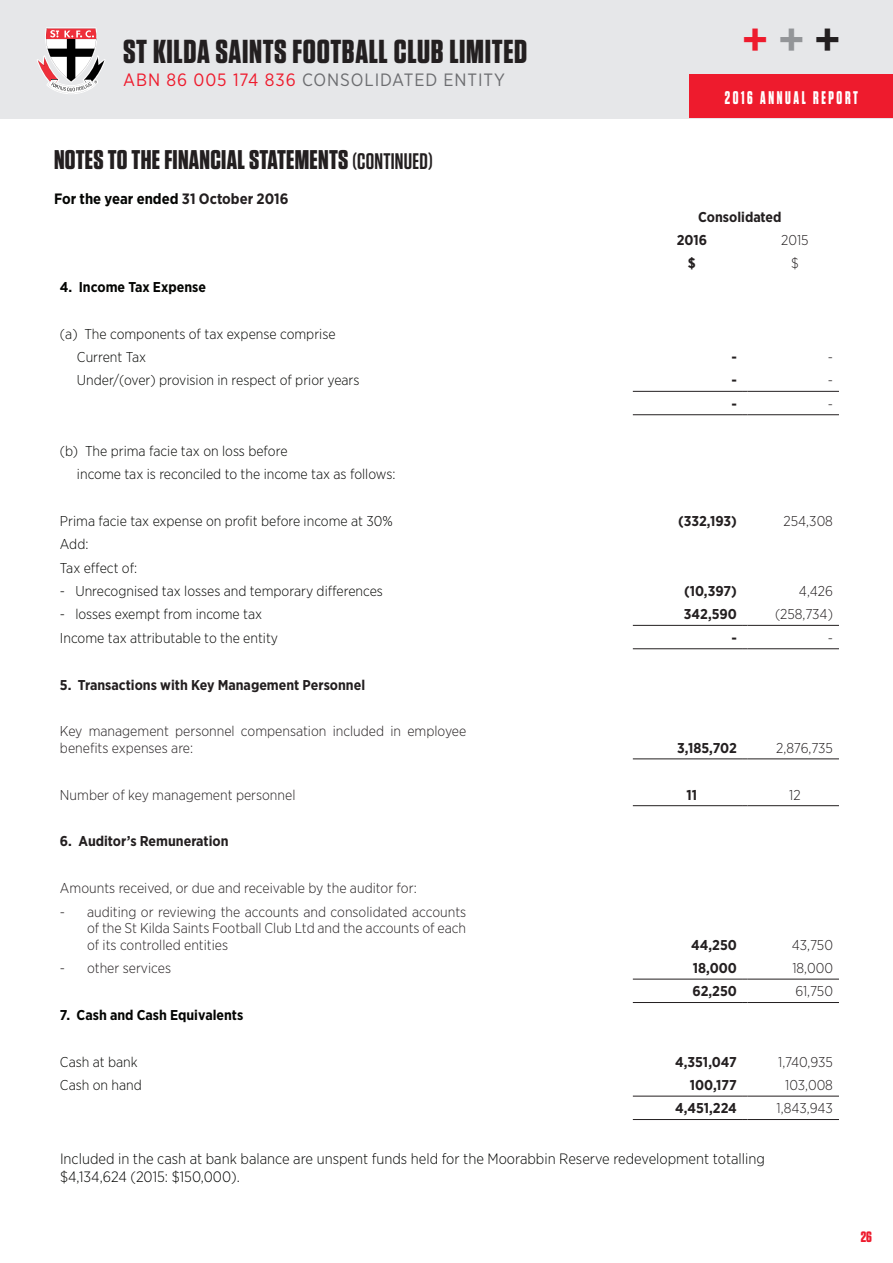
<style>
.page{position:relative;width:893px;height:1263px;background:#fff}
.page>*{position:absolute;margin:0;border:0;box-sizing:border-box;transform-origin:0 0}
.t1{font:500 49.5px "Gotham Narrow";color:#ee1b2d}
.t2{font:700 33.15px "Tungsten";letter-spacing:.02em;color:#231f20}
.t3{font:700 27px "Tungsten";letter-spacing:.01em;color:#231f20}
.t4{font:700 18.3px "Tungsten";letter-spacing:.18em;color:#fff;scale:.8 1}
.t5{font:17.85px "Gotham Narrow";letter-spacing:.05em;color:#6c6d70}
.t6{font:300 15px/18px "Gotham Narrow";color:#040503}
.t7{font:700 15px "Gotham Narrow";color:#040503}
.t8{font:700 15px "Tungsten";color:#ee1b2d}
.t9{font:300 14.25px/16.5px "Gotham Narrow";color:#231f20}
.t10{font:300 14.25px/23.4px "Gotham Narrow";color:#040503}
.t11{font:700 14.25px/23.4px "Gotham Narrow";color:#231f20}
.t12{font:700 14.25px "Gotham Narrow";color:#040503}
.s1{color:#ee1b2d}
.s2{font-weight:600;font-size:22.5px}
.s3{color:#231f20}
.s4{color:#939598}
</style>
<div class="page">
<div style="left:0;top:0;width:893px;height:119px;background:#e6e7e9"></div>
<svg style="left:37px;top:27px;width:68px;height:67px"></svg>
<div style="left:690px;top:74px;width:203px;height:44px;background:#ee1b2d"></div>
<hr style="left:633px;top:391px;width:110px;height:1px;background:#231f20">
<hr style="left:747px;top:391px;width:92px;height:1px;background:#231f20">
<hr style="left:633px;top:414px;width:110px;height:1px;background:#231f20">
<hr style="left:747px;top:414px;width:92px;height:1px;background:#231f20">
<hr style="left:633px;top:625px;width:110px;height:1px;background:#231f20">
<hr style="left:747px;top:625px;width:92px;height:1px;background:#231f20">
<hr style="left:633px;top:648px;width:110px;height:1px;background:#231f20">
<hr style="left:747px;top:648px;width:92px;height:1px;background:#231f20">
<hr style="left:633px;top:979px;width:110px;height:1px;background:#231f20">
<hr style="left:747px;top:979px;width:92px;height:1px;background:#231f20">
<hr style="left:633px;top:1002px;width:110px;height:1px;background:#231f20">
<hr style="left:747px;top:1002px;width:92px;height:1px;background:#231f20">
<hr style="left:633px;top:1096px;width:110px;height:1px;background:#231f20">
<hr style="left:747px;top:1096px;width:92px;height:1px;background:#231f20">
<hr style="left:633px;top:1119px;width:110px;height:1px;background:#231f20">
<hr style="left:747px;top:1119px;width:92px;height:1px;background:#231f20">
<hr style="left:633px;top:759px;width:110px;height:1px;background:#231f20">
<hr style="left:747px;top:759px;width:92px;height:1px;background:#231f20">
<hr style="left:633px;top:805px;width:110px;height:1px;background:#231f20">
<hr style="left:747px;top:805px;width:92px;height:1px;background:#231f20">
<h2 class="t2" style="left:123px;top:34px;width:406px">ST KILDA SAINTS FOOTBALL CLUB LIMITED</h2>
<p class="t5" style="left:123px;top:68px;width:383px"><span class="s1">ABN 86 005 174 836</span> CONSOLIDATED ENTITY</p>
<h3 class="t3" style="left:54px;top:146px;width:380px">NOTES TO THE FINANCIAL STATEMENTS <span class="s2">(CONTINUED)</span></h3>
<p class="t7" style="left:54px;top:189px;width:236px">For the year ended <span class="s3">31 October 2016</span></p>
<p class="t12" style="left:60px;top:278px;width:148px">4. Income Tax Expense</p>
<p class="t10" style="left:77px;top:321px;width:260px;text-indent:-17px">(a) The components of tax expense comprise<br>Current Tax</p>
<h1 class="t1" style="left:742px;top:8px;width:101px">+<span class="s4">+</span> <span class="s3">+</span></h1>
<p class="t4" style="left:725px;top:88px;width:168px">2016 ANNUAL REPORT</p>
<p class="t11" style="left:677px;top:205px;width:106px;text-indent:22px">Consolidated<br>2016</p>
<p class="t9" style="left:781px;top:231px;width:29px">2015</p>
<p class="t11" style="left:688px;top:251px;width:9px">$</p>
<p class="t9" style="left:791px;top:255px;width:9px">$</p>
<p class="t11" style="left:731px;top:345px;width:7px">-</p>
<p class="t9" style="left:828px;top:348px;width:7px">-</p>
<p class="t10" style="left:77px;top:368px;width:284px">Under/(over) provision in respect of prior years</p>
<p class="t11" style="left:731px;top:368px;width:7px">-</p>
<p class="t9" style="left:828px;top:372px;width:7px">-</p>
<p class="t11" style="left:731px;top:392px;width:7px">-</p>
<p class="t9" style="left:828px;top:395px;width:7px">-</p>
<p class="t10" style="left:77px;top:438px;width:320px;text-indent:-17px">(b) The prima facie tax on loss before<br>income tax is reconciled to the income tax as follows:</p>
<p class="t10" style="left:60px;top:509px;width:334px">Prima facie tax expense on profit before income at 30%</p>
<p class="t11" style="left:678px;top:509px;width:60px">(332,193)</p>
<p class="t9" style="left:783px;top:512px;width:51px">254,308</p>
<p class="t10" style="left:60px;top:532px;width:79px">Add:<br>Tax effect of:</p>
<p class="t10" style="left:60px;top:579px;width:324px">- Unrecognised tax losses and temporary differences</p>
<p class="t11" style="left:684px;top:579px;width:54px">(10,397)</p>
<p class="t9" style="left:799px;top:582px;width:36px">4,426</p>
<p class="t10" style="left:60px;top:602px;width:204px">- losses exempt from income tax</p>
<p class="t11" style="left:684px;top:602px;width:54px">342,590</p>
<p class="t9" style="left:775px;top:606px;width:59px">(258,734)</p>
<p class="t10" style="left:60px;top:626px;width:220px">Income tax attributable to the entity</p>
<p class="t11" style="left:731px;top:626px;width:7px">-</p>
<p class="t9" style="left:828px;top:629px;width:7px">-</p>
<p class="t11" style="left:60px;top:673px;width:307px">5. Transactions with Key Management Personnel</p>
<p class="t9" style="left:60px;top:723px;width:408px">Key management personnel compensation included in employee benefits expenses are:</p>
<p class="t11" style="left:677px;top:736px;width:61px">3,185,702</p>
<p class="t9" style="left:776px;top:739px;width:58px">2,876,735</p>
<p class="t9" style="left:60px;top:786px;width:237px">Number of key management personnel</p>
<p class="t11" style="left:687px;top:783px;width:12px">11</p>
<p class="t9" style="left:789px;top:786px;width:13px">12</p>
<p class="t11" style="left:60px;top:830px;width:170px">6. Auditor’s Remuneration</p>
<p class="t9" style="left:60px;top:880px;width:358px">Amounts received, or due and receivable by the auditor for:</p>
<p class="t9" style="left:87px;top:903px;width:381px;text-align:justify;text-indent:-27px">- auditing or reviewing the accounts and consolidated accounts of the St Kilda Saints Football Club Ltd and the accounts of each of its controlled entities</p>
<p class="t11" style="left:691px;top:933px;width:47px">44,250</p>
<p class="t9" style="left:792px;top:936px;width:43px">43,750</p>
<p class="t9" style="left:60px;top:959px;width:113px">- other services</p>
<p class="t11" style="left:693px;top:956px;width:46px">18,000</p>
<p class="t9" style="left:792px;top:959px;width:42px">18,000</p>
<p class="t11" style="left:692px;top:980px;width:46px">62,250</p>
<p class="t9" style="left:795px;top:983px;width:39px">61,750</p>
<p class="t12" style="left:60px;top:1006px;width:185px">7. Cash and Cash Equivalents</p>
<p class="t10" style="left:60px;top:1049px;width:79px">Cash at bank</p>
<p class="t11" style="left:675px;top:1050px;width:63px">4,351,047</p>
<p class="t9" style="left:778px;top:1053px;width:56px">1,740,935</p>
<p class="t10" style="left:60px;top:1073px;width:83px">Cash on hand</p>
<p class="t11" style="left:690px;top:1073px;width:49px">100,177</p>
<p class="t9" style="left:785px;top:1076px;width:49px">103,008</p>
<p class="t11" style="left:675px;top:1097px;width:63px">4,451,224</p>
<p class="t9" style="left:777px;top:1100px;width:58px">1,843,943</p>
<p class="t6" style="left:60px;top:1149px;width:706px">Included in the cash at bank balance are unspent funds held for the Moorabbin Reserve redevelopment totalling $4,134,624 (2015: $150,000).</p>
<p class="t8" style="left:861px;top:1229px;width:13px">26</p>
</div>
